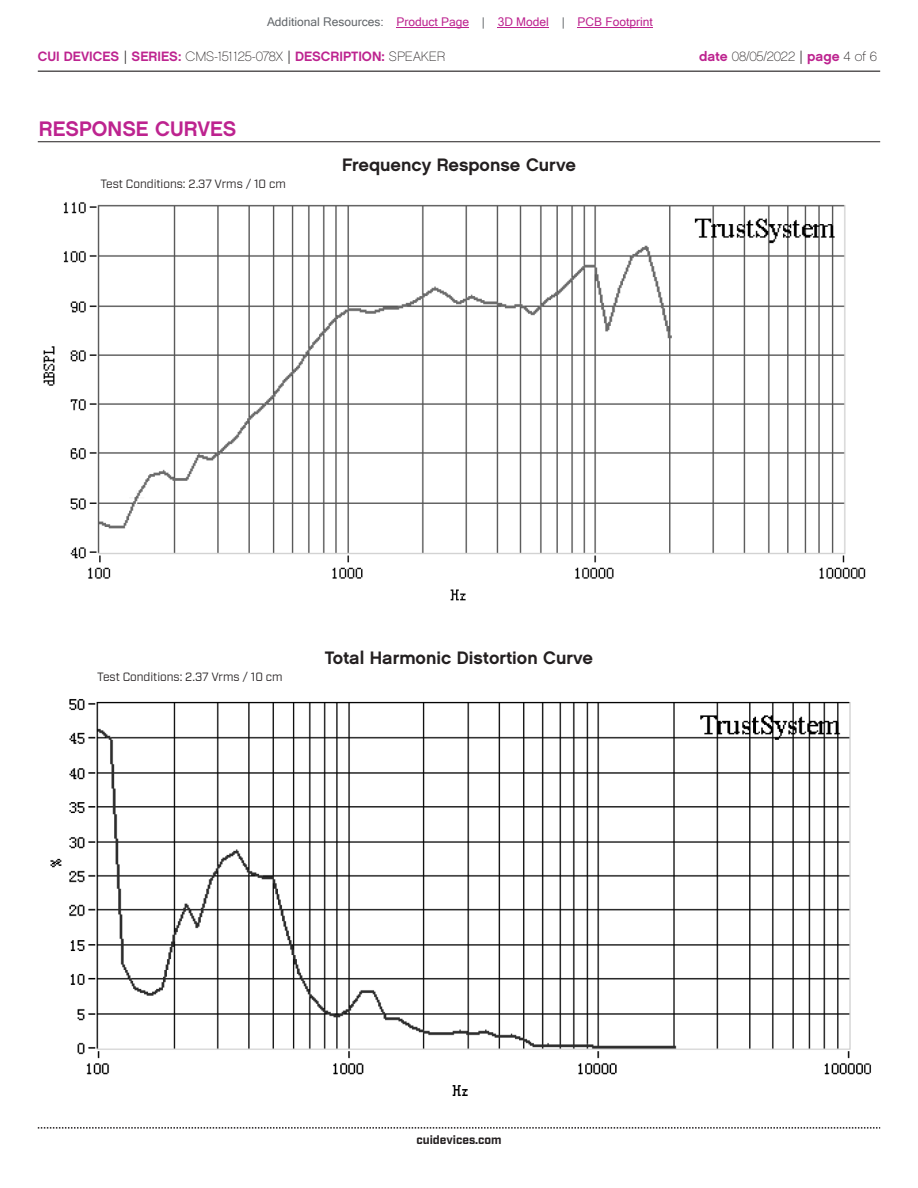
<style>
.page{position:relative;width:918px;height:1188px;background:#fff}
.page>*{position:absolute;margin:0;border:0;box-sizing:border-box;transform-origin:0 0}
.t1{font:21px "Chalet New York Nineteen Sixty";color:#bd238f}
.t2{font:18px "Chalet New York Nineteen Sixty";color:#231f20}
.t3{font:13.5px "Chalet New York Nineteen Sixty";color:#bd238f}
.t4{font:13.5px "Chalet Paris Nineteen Sixty";letter-spacing:-.005em;color:#231f20}
.t5{font:12px "Industry";color:#231f20}
.t6{font:12px "Microsoft Sans Serif";color:#bd238f}
.t7{font:700 12px "Industry";color:#231f20}
.s1{color:#63676b}
.s2{font-family:"Industry";color:#231f20}
.s3{font-family:"Chalet Paris Nineteen Sixty";color:#231f20}
.s4{font-family:"Chalet New York Nineteen Sixty";color:#bd238f}
.s5{font-family:"Industry"}
</style>
<div class="page">
<hr style="left:38px;top:71px;width:842px;height:1px;background:#231f20">
<svg style="left:38px;top:1127px;width:842px;height:2px"></svg>
<img style="left:43px;top:202px;width:823px;height:399px">
<hr style="left:38px;top:141px;width:842px;height:1px;background:#231f20">
<img style="left:50px;top:699px;width:821px;height:397px">
<hr style="left:397px;top:27px;width:72px;height:1px;background:#bd238f">
<hr style="left:498px;top:27px;width:51px;height:1px;background:#bd238f">
<hr style="left:578px;top:27px;width:75px;height:1px;background:#bd238f">
<p class="t6" style="left:267px;top:15px;width:387px"><span class="s1">Additional Resources:</span> Product Page <span class="s1">|</span> 3D Model <span class="s1">|</span> PCB Footprint</p>
<p class="t3" style="left:38px;top:47px;width:409px">CUI DEVICES <span class="s2">|</span> SERIES: <span class="s3">CMS-151125-078X</span> <span class="s2">|</span> DESCRIPTION: <span class="s3">SPEAKER</span></p>
<p class="t4" style="left:699px;top:48px;width:179px"><span class="s4">date</span> 08/05/2022 <span class="s5">|</span> <span class="s4">page</span> 4 of 6</p>
<h1 class="t1" style="left:39px;top:115px;width:199px">RESPONSE CURVES</h1>
<p class="t5" style="left:100px;top:176px;width:187px">Test Conditions: 2.37 Vrms / 10 cm</p>
<h2 class="t2" style="left:342px;top:153px;width:235px">Frequency Response Curve</h2>
<p class="t5" style="left:97px;top:669px;width:187px">Test Conditions: 2.37 Vrms / 10 cm</p>
<h2 class="t2" style="left:325px;top:646px;width:270px">Total Harmonic Distortion Curve</h2>
<p class="t7" style="left:416px;top:1132px;width:87px">cuidevices.com</p>
</div>
